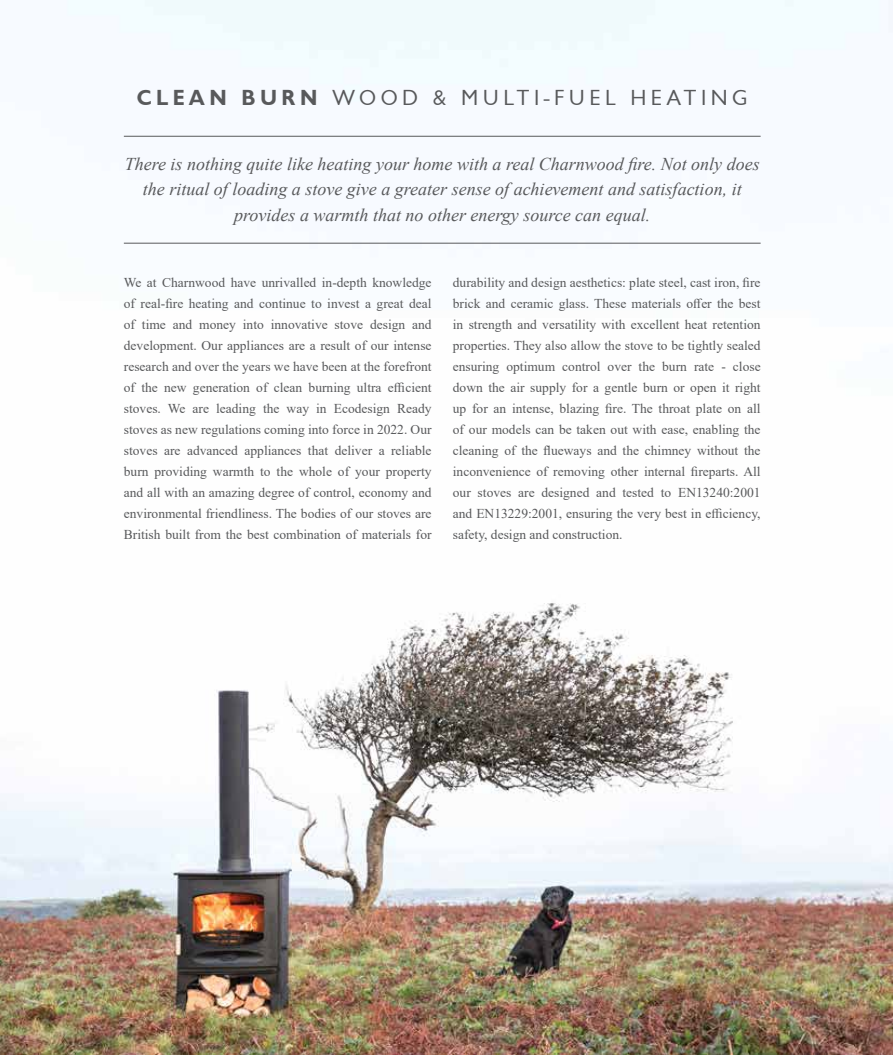
<style>
.page{position:relative;width:893px;height:1055px;background:#fff}
.page>*{position:absolute;margin:0;border:0;box-sizing:border-box;transform-origin:0 0}
.t1{font:22.5px "Sharp";letter-spacing:.2em;color:#58595b}
.t2{font:italic 18px/25.5px "Times New Roman";color:#58595b;text-align:center}
.t3{font:13.5px/21px "Times New Roman";color:#58595b;text-align:justify}
.s1{font-weight:700}
</style>
<div class="page">
<img style="left:0;top:0;width:893px;height:1054px">
<hr style="left:124px;top:243px;width:637px;height:1px;background:#58595b">
<hr style="left:124px;top:136px;width:637px;height:1px;background:#58595b">
<h1 class="t1" style="left:137px;top:85px;width:612px"><span class="s1">CLEAN BURN</span> WOOD &amp; MULTI-FUEL HEATING</h1>
<h2 class="t2" style="left:125px;top:151px;width:636px">There is nothing quite like heating your home with a real Charnwood fire. Not only does the ritual of loading a stove give a greater sense of achievement and satisfaction, it provides a warmth that no other energy source can equal.</h2>
<p class="t3" style="left:124px;top:271px;width:309px">We at Charnwood have unrivalled in-depth knowledge of real-fire heating and continue to invest a great deal of time and money into innovative stove design and development. Our appliances are a result of our intense research and over the years we have been at the forefront of the new generation of clean burning ultra efficient stoves. We are leading the way in Ecodesign Ready stoves as new regulations coming into force in 2022. Our stoves are advanced appliances that deliver a reliable burn providing warmth to the whole of your property and all with an amazing degree of control, economy and environmental friendliness. The bodies of our stoves are British built from the best combination of materials for</p>
<p class="t3" style="left:453px;top:271px;width:309px">durability and design aesthetics: plate steel, cast iron, fire brick and ceramic glass. These materials offer the best in strength and versatility with excellent heat retention properties. They also allow the stove to be tightly sealed ensuring optimum control over the burn rate - close down the air supply for a gentle burn or open it right up for an intense, blazing fire. The throat plate on all of our models can be taken out with ease, enabling the cleaning of the flueways and the chimney without the inconvenience of removing other internal fireparts. All our stoves are designed and tested to EN13240:2001 and EN13229:2001, ensuring the very best in efficiency, safety, design and construction.</p>
</div>
